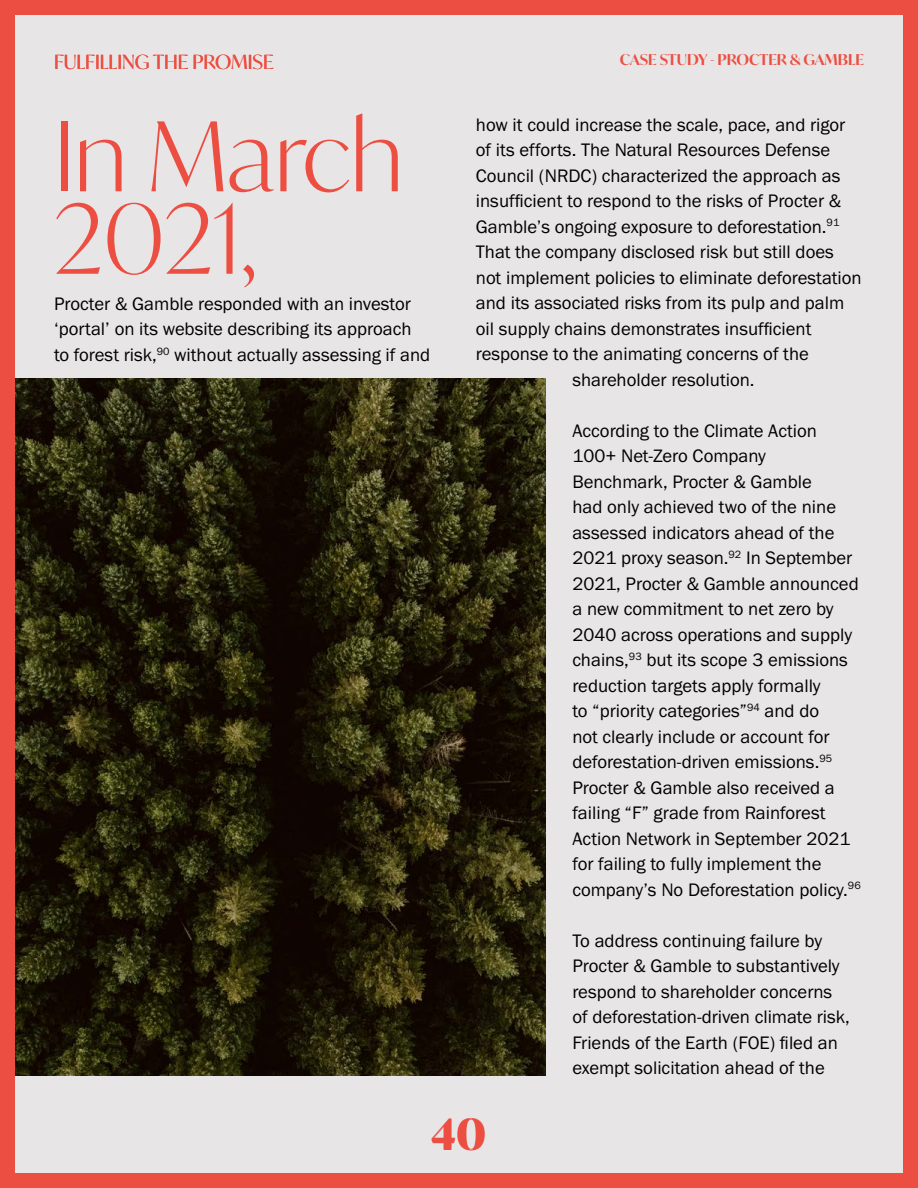
<style>
.page{position:relative;width:918px;height:1188px;background:#fff}
.page>*{position:absolute;margin:0;border:0;box-sizing:border-box;transform-origin:0 0}
.t1{font:300 96px/82.5px "Ivy Mode";color:#ed4e42}
.t2{font:700 42px "Ivy Mode";color:#ed4e42}
.t3{font:19.5px "Ivy Mode";color:#ed4e42}
.t4{font:18.75px/25.5px "Franklin Gothic URW Boo";color:#000}
.t5{font:600 15px "Ivy Mode";color:#ed4e42}
</style>
<div class="page">
<div style="left:8px;top:8px;width:902px;height:1172px;background:#e7e5e5"></div>
<div style="left:0;top:0;width:918px;height:1188px;border:15px solid #ed4e42"></div>
<img style="left:15px;top:378px;width:530px;height:698px">
<p class="t3" style="left:54px;top:49px;width:221px">FULFILLING THE PROMISE</p>
<h1 class="t1" style="left:54px;top:113px;width:351px">In March<br>2021,</h1>
<p class="t4" style="left:54px;top:290px;width:378px">Procter &amp; Gamble responded with an investor ‘portal’ on its website describing its approach to forest risk,<sup>90</sup> without actually assessing if and</p>
<p class="t5" style="left:620px;top:50px;width:246px">CASE STUDY - PROCTER &amp; GAMBLE</p>
<p class="t4" style="left:476px;top:111px;width:371px">how it could increase the scale, pace, and rigor</p>
<p class="t4" style="left:476px;top:137px;width:356px">of its efforts. The Natural Resources Defense</p>
<p class="t4" style="left:476px;top:162px;width:366px">Council (NRDC) characterized the approach as</p>
<p class="t4" style="left:476px;top:188px;width:367px">insufficient to respond to the risks of Procter &amp;</p>
<p class="t4" style="left:476px;top:213px;width:365px">Gamble’s ongoing exposure to deforestation.<sup>91</sup></p>
<p class="t4" style="left:476px;top:239px;width:360px">That the company disclosed risk but still does</p>
<p class="t4" style="left:476px;top:264px;width:387px">not implement policies to eliminate deforestation</p>
<p class="t4" style="left:476px;top:290px;width:370px">and its associated risks from its pulp and palm</p>
<p class="t4" style="left:476px;top:315px;width:337px">oil supply chains demonstrates insufficient</p>
<p class="t4" style="left:476px;top:341px;width:334px">response to the animating concerns of the</p>
<p class="t4" style="left:572px;top:366px;width:184px">shareholder resolution.</p>
<p class="t4" style="left:572px;top:417px;width:290px">According to the Climate Action<br>100+ Net-Zero Company<br>Benchmark, Procter &amp; Gamble<br>had only achieved two of the nine assessed indicators ahead of the<br>2021 proxy season.<sup>92</sup> In September<br>2021, Procter &amp; Gamble announced a new commitment to net zero by<br>2040 across operations and supply chains,<sup>93</sup> but its scope 3 emissions reduction targets apply formally<br>to “priority categories”<sup>94</sup> and do<br>not clearly include or account for deforestation-driven emissions.<sup>95<br></sup>Procter &amp; Gamble also received a failing “F” grade from Rainforest<br>Action Network in September 2021 for failing to fully implement the company’s No Deforestation policy.<sup>96</sup></p>
<p class="t4" style="left:572px;top:927px;width:279px">To address continuing failure by Procter &amp; Gamble to substantively respond to shareholder concerns of deforestation-driven climate risk, Friends of the Earth (FOE) filed an exempt solicitation ahead of the</p>
<h2 class="t2" style="left:432px;top:1105px;width:56px">40</h2>
</div>
